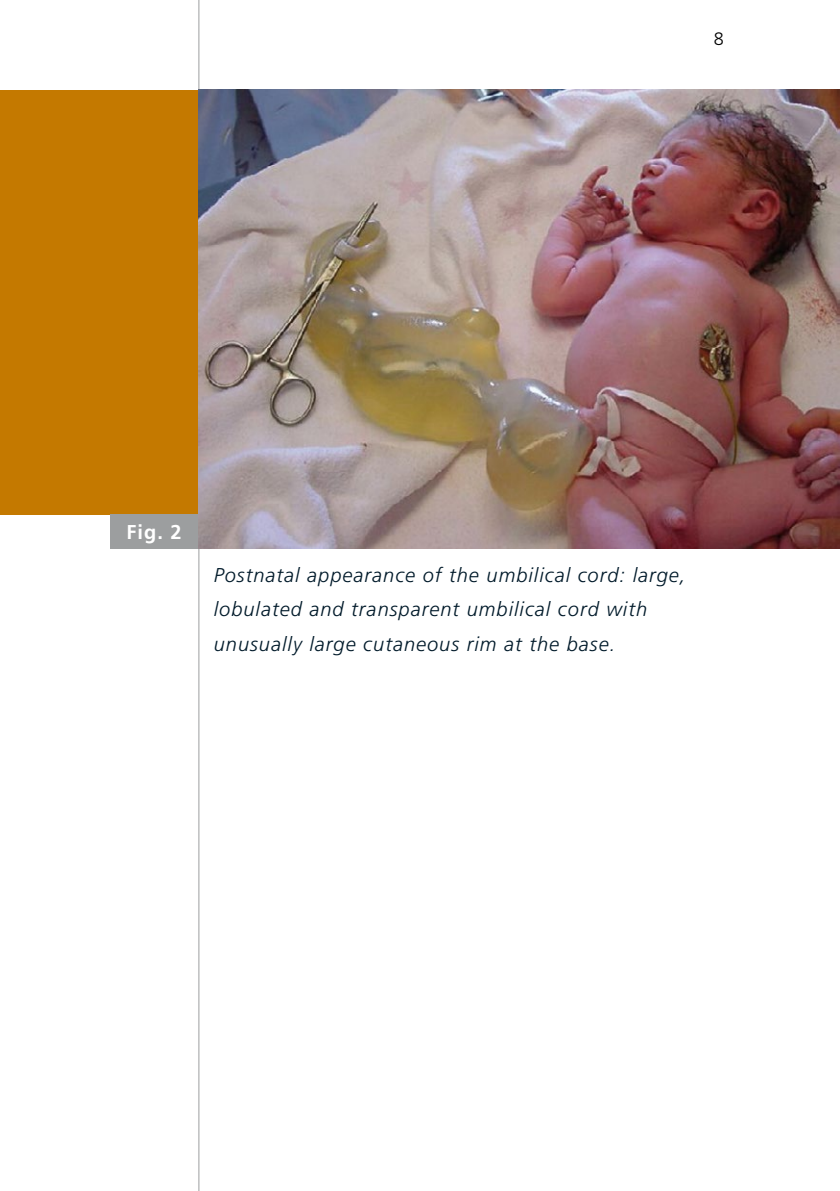
<style>
.page{position:relative;width:840px;height:1191px;background:#fff}
.page>*{position:absolute;margin:0;border:0;box-sizing:border-box;transform-origin:0 0}
.t1{font:italic 300 20px/34px "Frutiger LT Std";letter-spacing:.05em;color:#011a2a}
.t2{font:700 20px "Frutiger LT Std";color:#fff}
.t3{font:300 18px "Frutiger LT Std";color:#000}
</style>
<div class="page">
<hr style="left:198px;top:0;width:1px;height:1191px;background:#9c9e9f">
<div style="left:0;top:90px;width:198px;height:424px;background:#c47900"></div>
<div style="left:110px;top:514px;width:88px;height:34px;background:#9c9e9f"></div>
<img style="left:198px;top:90px;width:641px;height:458px">
<p class="t3" style="left:713px;top:28px;width:12px">8</p>
<p class="t2" style="left:126px;top:520px;width:57px">Fig. 2</p>
<p class="t1" style="left:214px;top:559px;width:473px">Postnatal appearance of the umbilical cord: large, lobulated and transparent umbilical cord with unusually large cutaneous rim at the base.</p>
</div>
